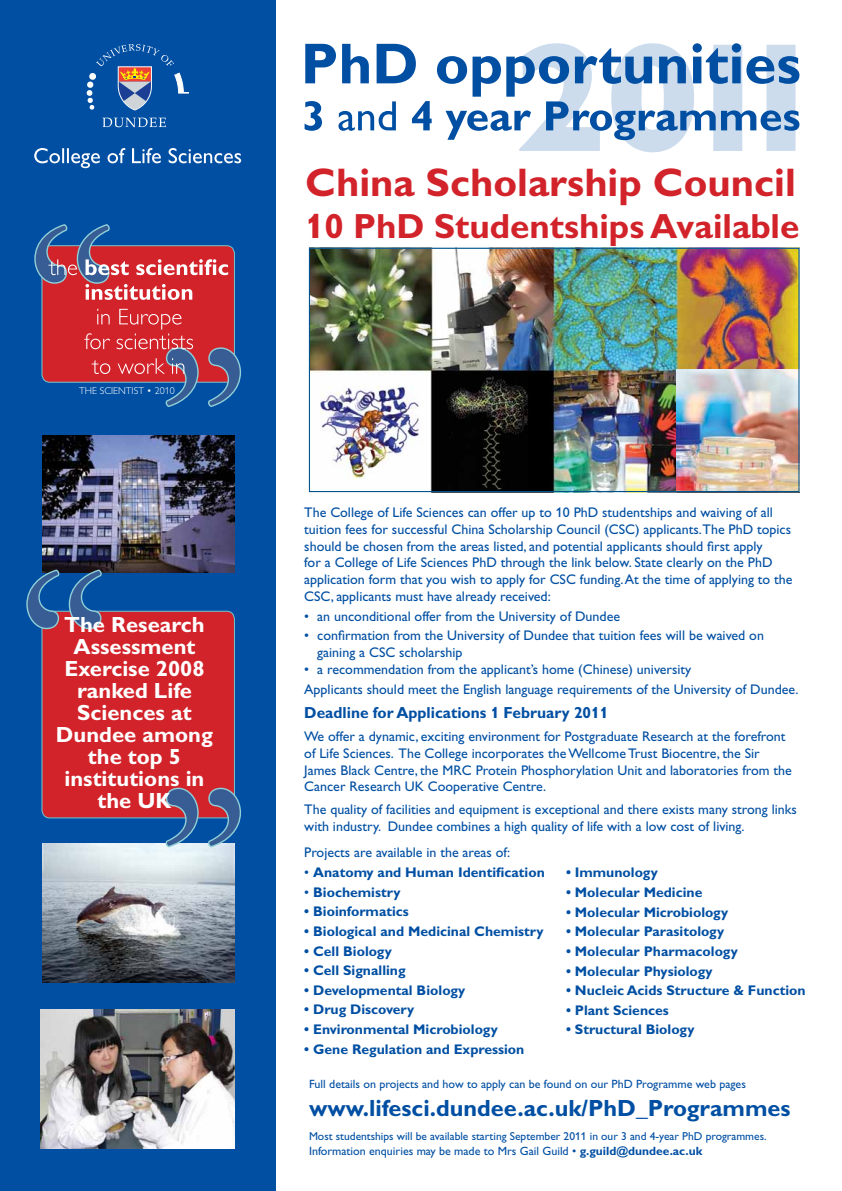
<style>
.page{position:relative;width:842px;height:1191px;background:#fff}
.page>*{position:absolute;margin:0;border:0;box-sizing:border-box;transform-origin:0 0}
.t1{font:700 40px "Gill Alt One";color:#d2232a}
.t2{font:700 35px "Gill Alt One";color:#d2232a}
.t3{font:700 23.5px "Gill Alt One";color:#004fa3}
.t4{font:700 22px/22px "Gill Alt One";color:#fff;text-align:center}
.t5{font:700 16px "Gill Alt One";color:#004fa3}
.t6{font:14px/16.8px "Gill Alt One";color:#004fa3}
.t7{font:700 14px "Gill Alt One";color:#004fa3}
.t8{font:12px "Gill Alt One";color:#004fa3}
.t9{font:11.5px "Gill Alt One";color:#004fa3}
.t10{font:300 10px "Gill Alt One";color:#fff}
.s1{font-weight:400}
.s2{font-weight:700}
</style>
<div class="page">
<div style="left:0;top:0;width:275px;height:1191px;background:#004fa3"></div>
<svg style="left:102px;top:118px;width:64px;height:9px"></svg>
<svg style="left:87px;top:44px;width:102px;height:67px"></svg>
<img style="left:311px;top:250px;width:486px;height:240px">
<div style="left:42px;top:246px;width:192px;height:136px;background:#d2232a;border-radius:8px"></div>
<svg style="left:34px;top:224px;width:194px;height:76px"></svg>
<svg style="left:84px;top:309px;width:158px;height:98px"></svg>
<svg style="left:305px;top:43px;width:494px;height:109px"></svg>
<svg style="left:34px;top:148px;width:207px;height:20px"></svg>
<img style="left:43px;top:435px;width:192px;height:137px">
<img style="left:43px;top:843px;width:192px;height:139px">
<div style="left:42px;top:611px;width:192px;height:207px;background:#d2232a;border-radius:8px"></div>
<div style="left:42px;top:611px;width:193px;height:207px;border:1px solid #72c6d0;border-radius:8px"></div>
<svg style="left:26px;top:569px;width:76px;height:61px"></svg>
<svg style="left:165px;top:787px;width:77px;height:61px"></svg>
<img style="left:41px;top:1009px;width:193px;height:139px">
<img style="left:677px;top:370px;width:120px;height:120px">
<div style="left:309px;top:248px;width:490px;height:244px;border:1px solid #00538e"></div>
<p class="t10" style="left:79px;top:385px;width:97px">THE SCIENTIST • 2010</p>
<h3 class="t4" style="left:56px;top:613px;width:159px">The Research<br>Assessment<br>Exercise 2008 ranked Life<br>Sciences at<br>Dundee among the top 5 institutions in the UK</h3>
<h1 class="t1" style="left:305px;top:159px;width:492px">China Scholarship Council</h1>
<h2 class="t2" style="left:305px;top:206px;width:496px">10 PhD Studentships Available</h2>
<p class="t6" style="left:304px;top:504px;width:490px">The College of Life Sciences can offer up to 10 PhD studentships and waiving of all tuition fees for successful China Scholarship Council (CSC) applicants.The PhD topics should be chosen from the areas listed, and potential applicants should first apply<br>for a College of Life Sciences PhD through the link below. State clearly on the PhD application form that you wish to apply for CSC funding. At the time of applying to the CSC, applicants must have already received:</p>
<p class="t6" style="left:304px;top:607px;width:317px">• an unconditional offer from the University of Dundee</p>
<p class="t6" style="left:317px;top:627px;width:448px;text-indent:-13px">• confirmation from the University of Dundee that tuition fees will be waived on gaining a CSC scholarship</p>
<p class="t6" style="left:304px;top:659px;width:496px;line-height:19.6px">• a recommendation from the applicant’s home (Chinese) university<br>Applicants should meet the English language requirements of the University of Dundee.</p>
<p class="t5" style="left:304px;top:703px;width:306px">Deadline for Applications 1 February 2011</p>
<p class="t6" style="left:304px;top:728px;width:489px">We offer a dynamic, exciting environment for Postgraduate Research at the forefront of Life Sciences. The College incorporates the Wellcome Trust Biocentre, the Sir James Black Centre, the MRC Protein Phosphorylation Unit and laboratories from the Cancer Research UK Cooperative Centre.</p>
<p class="t6" style="left:304px;top:800px;width:494px">The quality of facilities and equipment is exceptional and there exists many strong links with industry. Dundee combines a high quality of life with a low cost of living.</p>
<p class="t6" style="left:304px;top:844px;width:207px">Projects are available in the areas of:</p>
<p class="t7" style="left:304px;top:864px;width:242px"><span class="s1">•</span> Anatomy and Human Identification</p>
<p class="t7" style="left:304px;top:883px;width:98px"><span class="s1">•</span> Biochemistry</p>
<p class="t7" style="left:304px;top:903px;width:106px">• Bioinformatics</p>
<p class="t7" style="left:304px;top:923px;width:241px">• Biological and Medicinal Chemistry</p>
<p class="t7" style="left:304px;top:942px;width:89px">• Cell Biology</p>
<p class="t7" style="left:304px;top:962px;width:103px">• Cell Signalling</p>
<p class="t7" style="left:304px;top:981px;width:163px">• Developmental Biology</p>
<p class="t7" style="left:304px;top:1001px;width:112px">• Drug Discovery</p>
<p class="t7" style="left:304px;top:1021px;width:195px">• Environmental Microbiology</p>
<p class="t7" style="left:304px;top:1040px;width:222px">• Gene Regulation and Expression</p>
<p class="t7" style="left:566px;top:864px;width:93px">• Immunology</p>
<p class="t7" style="left:566px;top:884px;width:138px">• Molecular Medicine</p>
<p class="t7" style="left:566px;top:903px;width:164px">• Molecular Microbiology</p>
<p class="t7" style="left:566px;top:923px;width:160px">• Molecular Parasitology</p>
<p class="t7" style="left:566px;top:943px;width:173px">• Molecular Pharmacology</p>
<p class="t7" style="left:566px;top:962px;width:148px">• Molecular Physiology</p>
<p class="t7" style="left:566px;top:982px;width:241px">• Nucleic Acids Structure &amp; Function</p>
<p class="t7" style="left:566px;top:1001px;width:104px">• Plant Sciences</p>
<p class="t7" style="left:566px;top:1021px;width:130px">• Structural Biology</p>
<p class="t8" style="left:309px;top:1077px;width:438px">Full details on projects and how to apply can be found on our PhD Programme web pages</p>
<h3 class="t3" style="left:309px;top:1094px;width:483px">www.lifesci.dundee.ac.uk/PhD_Programmes</h3>
<p class="t9" style="left:309px;top:1130px;width:459px">Most studentships will be available starting September 2011 in our 3 and 4-year PhD programmes.</p>
<p class="t8" style="left:309px;top:1144px;width:395px">Information enquiries may be made to Mrs Gail Guild • <span class="s2">g.guild@dundee.ac.uk</span></p>
</div>
